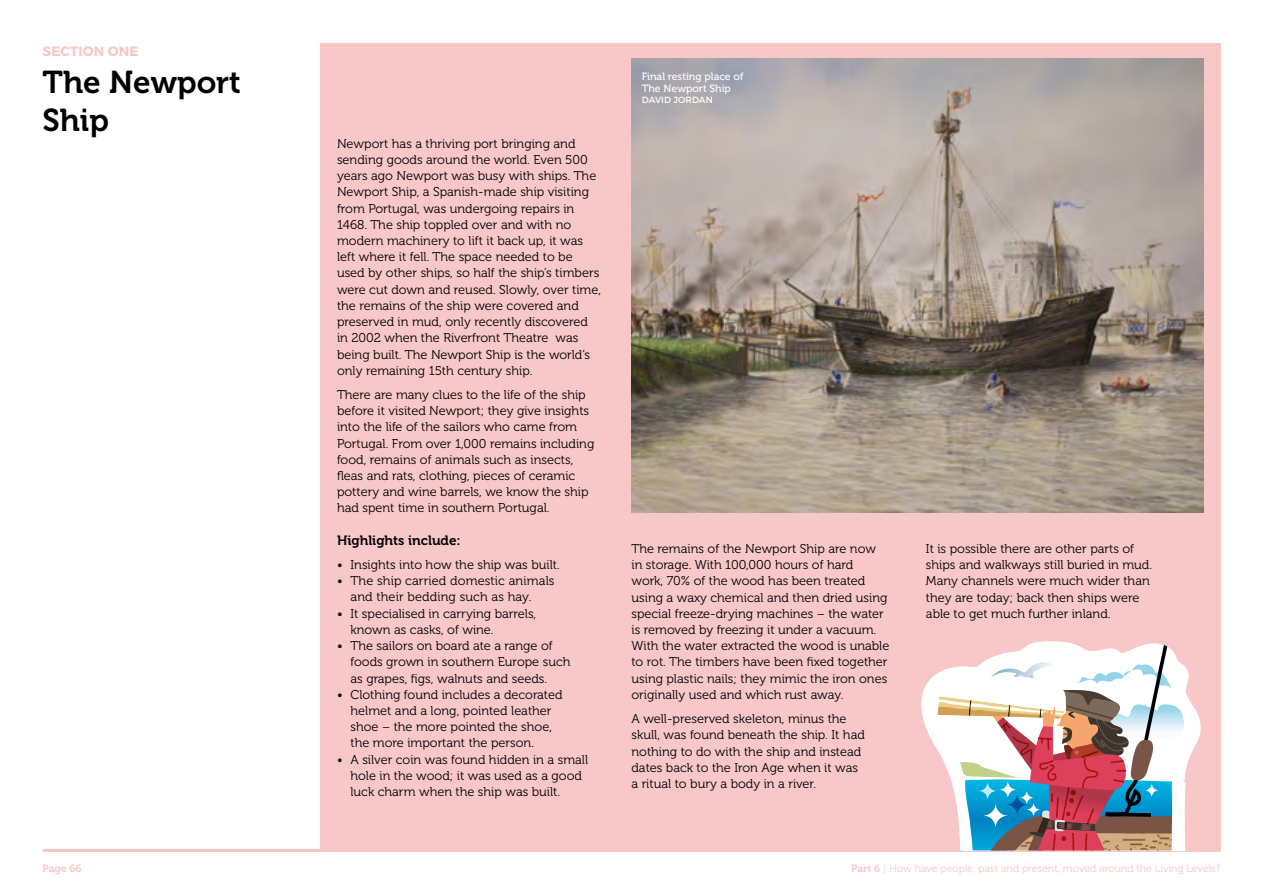
<style>
.page{position:relative;width:1263px;height:893px;background:#fff}
.page>*{position:absolute;margin:0;border:0;box-sizing:border-box;transform-origin:0 0}
.t1{font:31.5px/37.8px "Museo 700";color:#000}
.t2{font:13.5px "Museo 700";color:#000}
.t3{font:700 13.5px "Montserrat";letter-spacing:.01em;color:#f8c7c8}
.t4{font:12.75px/16.2px "Museo 300";color:#000}
.t5{font:10.5px "Museo 300";color:#f8c7c8}
.t6{font:10.5px/12.6px "Museo 500";color:#fff}
.t7{font:10.5px "Museo 700";color:#f8c7c8}
.t8{font:9px "Montserrat";letter-spacing:.01em;color:#fff}
.s1{font-family:"Museo 700"}
</style>
<div class="page">
<div style="left:320px;top:43px;width:900px;height:807px;background:#f8c7c8"></div>
<hr style="left:43px;top:849px;width:1177px;height:3px;background:#f8c7c8">
<img style="left:631px;top:59px;width:572px;height:453px">
<svg style="left:921px;top:673px;width:280px;height:77px;fill:#fff"></svg>
<svg style="left:938px;top:641px;width:260px;height:209px;background:#c4b5b9"></svg>
<p class="t3" style="left:43px;top:42px;width:98px">SECTION ONE</p>
<h1 class="t1" style="left:43px;top:64px;width:200px">The Newport<br>Ship</h1>
<p class="t6" style="left:642px;top:70px;width:103px">Final resting place of<br>The Newport Ship</p>
<p class="t8" style="left:642px;top:94px;width:73px">DAVID JORDAN</p>
<p class="t4" style="left:337px;top:136px;width:266px">Newport has a thriving port bringing and sending goods around the world. Even 500 years ago Newport was busy with ships. The Newport Ship, a Spanish-made ship visiting from Portugal, was undergoing repairs in 1468. The ship toppled over and with no modern machinery to lift it back up, it was left where it fell. The space needed to be used by other ships, so half the ship’s timbers were cut down and reused. Slowly, over time, the remains of the ship were covered and preserved in mud, only recently discovered in 2002 when the Riverfront Theatre was being built. The Newport Ship is the world’s only remaining 15th century ship.</p>
<p class="t4" style="left:337px;top:387px;width:259px">There are many clues to the life of the ship before it visited Newport; they give insights into the life of the sailors who came from Portugal. From over 1,000 remains including food, remains of animals such as insects, fleas and rats, clothing, pieces of ceramic pottery and wine barrels, we know the ship had spent time in southern Portugal.</p>
<p class="t2" style="left:337px;top:533px;width:125px">Highlights include:</p>
<p class="t4" style="left:337px;top:557px;width:224px">• Insights into how the ship was built.</p>
<p class="t4" style="left:350px;top:573px;width:206px;text-indent:-14px">• The ship carried domestic animals and their bedding such as hay.</p>
<p class="t4" style="left:350px;top:605px;width:187px;text-indent:-14px">• It specialised in carrying barrels, known as casks, of wine.</p>
<p class="t4" style="left:350px;top:638px;width:221px;text-indent:-14px">• The sailors on board ate a range of foods grown in southern Europe such as grapes, figs, walnuts and seeds.</p>
<p class="t4" style="left:350px;top:686px;width:214px;text-indent:-14px">• Clothing found includes a decorated helmet and a long, pointed leather shoe – the more pointed the shoe, the more important the person.</p>
<p class="t4" style="left:350px;top:751px;width:239px;text-indent:-14px">• A silver coin was found hidden in a small hole in the wood; it was used as a good luck charm when the ship was built.</p>
<p class="t4" style="left:631px;top:541px;width:259px">The remains of the Newport Ship are now in storage. With 100,000 hours of hard<br>work, 70% of the wood has been treated using a waxy chemical and then dried using special freeze-drying machines – the water is removed by freezing it under a vacuum.<br>With the water extracted the wood is unable to rot. The timbers have been fixed together using plastic nails; they mimic the iron ones originally used and which rust away.</p>
<p class="t4" style="left:631px;top:711px;width:235px">A well-preserved skeleton, minus the skull, was found beneath the ship. It had nothing to do with the ship and instead dates back to the Iron Age when it was a ritual to bury a body in a river.</p>
<p class="t4" style="left:926px;top:541px;width:228px">It is possible there are other parts of ships and walkways still buried in mud.<br>Many channels were much wider than they are today; back then ships were able to get much further inland.</p>
<p class="t7" style="left:43px;top:862px;width:41px">Page 66</p>
<p class="t5" style="left:851px;top:862px;width:371px"><span class="s1">Part 6</span> | How have people, past and present, moved around the Living Levels?</p>
</div>
